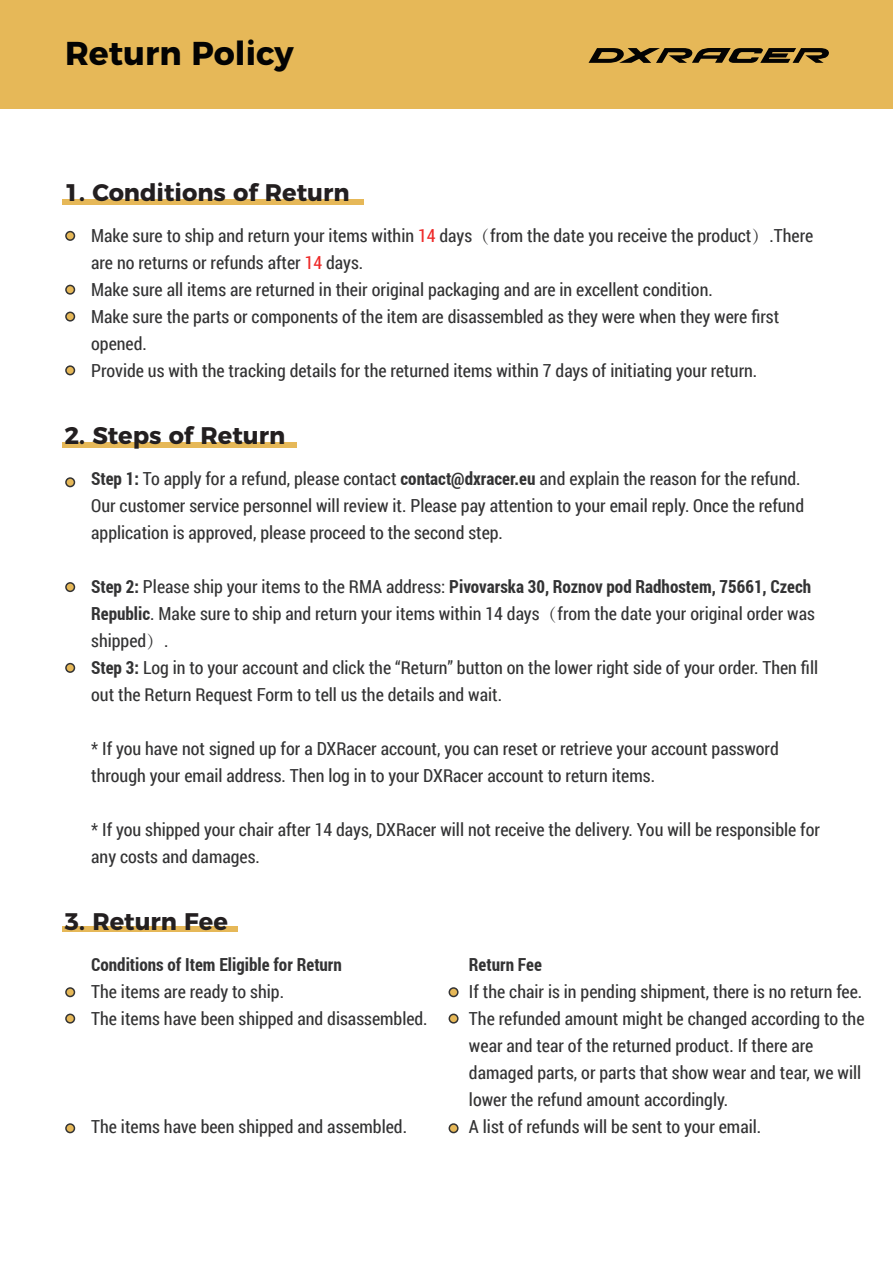
<style>
.page{position:relative;width:893px;height:1263px;background:#fff}
.page>*{position:absolute;margin:0;border:0;box-sizing:border-box;transform-origin:0 0}
.t1{font:700 33px "Montserrat";color:#030303}
.t2{font:700 24px "Montserrat";color:#231f20}
.t3{font:18px/27px "Roboto Condensed";color:#333334}
.t4{font:700 18px "Roboto Condensed";color:#333334}
.s1{color:#ee2928}
.s2{font-family:"Adobe Song Std";font-weight:300}
.s3{font-weight:700}
</style>
<div class="page">
<div style="left:62px;top:199px;width:301px;height:6px;background:#e6b858"></div>
<div style="left:62px;top:442px;width:234px;height:6px;background:#e6b858"></div>
<div style="left:62px;top:925px;width:176px;height:6px;background:#e6b858"></div>
<div style="left:0;top:0;width:893px;height:109px;background:#e6b858"></div>
<svg style="left:588px;top:48px;width:241px;height:15px"></svg>
<div style="left:66px;top:366px;width:8px;height:9px;background:#e6b858;border-radius:50%"></div>
<div style="left:65px;top:365px;width:10px;height:10px;border:2px solid #333334;border-radius:50%"></div>
<div style="left:66px;top:312px;width:8px;height:9px;background:#e6b858;border-radius:50%"></div>
<div style="left:65px;top:312px;width:10px;height:10px;border:2px solid #333334;border-radius:50%"></div>
<div style="left:66px;top:285px;width:8px;height:9px;background:#e6b858;border-radius:50%"></div>
<div style="left:65px;top:285px;width:10px;height:10px;border:2px solid #333334;border-radius:50%"></div>
<div style="left:66px;top:478px;width:8px;height:9px;background:#e6b858;border-radius:50%"></div>
<div style="left:65px;top:477px;width:10px;height:10px;border:2px solid #333334;border-radius:50%"></div>
<div style="left:66px;top:583px;width:8px;height:8px;background:#e6b858;border-radius:50%"></div>
<div style="left:65px;top:582px;width:10px;height:10px;border:2px solid #333334;border-radius:50%"></div>
<div style="left:66px;top:664px;width:8px;height:8px;background:#e6b858;border-radius:50%"></div>
<div style="left:65px;top:663px;width:10px;height:10px;border:2px solid #333334;border-radius:50%"></div>
<div style="left:66px;top:1124px;width:8px;height:8px;background:#e6b858;border-radius:50%"></div>
<div style="left:65px;top:1123px;width:10px;height:10px;border:2px solid #333334;border-radius:50%"></div>
<div style="left:66px;top:988px;width:8px;height:8px;background:#e6b858;border-radius:50%"></div>
<div style="left:65px;top:987px;width:10px;height:10px;border:2px solid #333334;border-radius:50%"></div>
<div style="left:66px;top:1014px;width:8px;height:9px;background:#e6b858;border-radius:50%"></div>
<div style="left:65px;top:1013px;width:10px;height:10px;border:2px solid #333334;border-radius:50%"></div>
<div style="left:449px;top:1124px;width:9px;height:8px;background:#e6b858;border-radius:50%"></div>
<div style="left:449px;top:1123px;width:10px;height:10px;border:2px solid #333334;border-radius:50%"></div>
<div style="left:449px;top:988px;width:9px;height:8px;background:#e6b858;border-radius:50%"></div>
<div style="left:449px;top:987px;width:10px;height:10px;border:2px solid #333334;border-radius:50%"></div>
<div style="left:449px;top:1014px;width:9px;height:9px;background:#e6b858;border-radius:50%"></div>
<div style="left:449px;top:1013px;width:10px;height:10px;border:2px solid #333334;border-radius:50%"></div>
<div style="left:66px;top:232px;width:8px;height:8px;background:#e6b858;border-radius:50%"></div>
<div style="left:65px;top:231px;width:10px;height:10px;border:2px solid #333334;border-radius:50%"></div>
<h1 class="t1" style="left:65px;top:26px;width:230px">Return Policy</h1>
<h2 class="t2" style="left:64px;top:173px;width:287px">1. Conditions of Return</h2>
<p class="t3" style="left:91px;top:221px;width:724px">Make sure to ship and return your items within <span class="s1">14</span> days<span class="s2">（</span>from the date you receive the product<span class="s2">）</span>.There are no returns or refunds after <span class="s1">14</span> days.<br>Make sure all items are returned in their original packaging and are in excellent condition.<br>Make sure the parts or components of the item are disassembled as they were when they were first opened.<br>Provide us with the tracking details for the returned items within 7 days of initiating your return.</p>
<h2 class="t2" style="left:64px;top:416px;width:222px">2. Steps of Return</h2>
<p class="t3" style="left:91px;top:464px;width:714px"><span class="s3">Step 1:</span> To apply for a refund, please contact <span class="s3">contact@dxracer.eu</span> and explain the reason for the refund.<br>Our customer service personnel will review it. Please pay attention to your email reply. Once the refund application is approved, please proceed to the second step.</p>
<p class="t3" style="left:91px;top:572px;width:728px"><span class="s3">Step 2:</span> Please ship your items to the RMA address: <span class="s3">Pivovarska 30, Roznov pod Radhostem, 75661, Czech Republic</span>. Make sure to ship and return your items within 14 days<span class="s2">（</span>from the date your original order was shipped<span class="s2">）</span>.<br><span class="s3">Step 3:</span> Log in to your account and click the “Return” button on the lower right side of your order. Then fill out the Return Request Form to tell us the details and wait.</p>
<p class="t3" style="left:91px;top:734px;width:689px">* If you have not signed up for a DXRacer account, you can reset or retrieve your account password through your email address. Then log in to your DXRacer account to return items.</p>
<p class="t3" style="left:91px;top:815px;width:730px">* If you shipped your chair after 14 days, DXRacer will not receive the delivery. You will be responsible for any costs and damages.</p>
<h2 class="t2" style="left:64px;top:902px;width:165px">3. Return Fee</h2>
<p class="t4" style="left:91px;top:954px;width:252px">Conditions of Item Eligible for Return</p>
<p class="t3" style="left:91px;top:977px;width:338px">The items are ready to ship.<br>The items have been shipped and disassembled.</p>
<p class="t3" style="left:91px;top:1112px;width:317px">The items have been shipped and assembled.</p>
<p class="t4" style="left:469px;top:954px;width:75px">Return Fee</p>
<p class="t3" style="left:469px;top:978px;width:397px">If the chair is in pending shipment, there is no return fee.<br>The refunded amount might be changed according to the wear and tear of the returned product. If there are damaged parts, or parts that show wear and tear, we will lower the refund amount accordingly.<br>A list of refunds will be sent to your email.</p>
</div>
